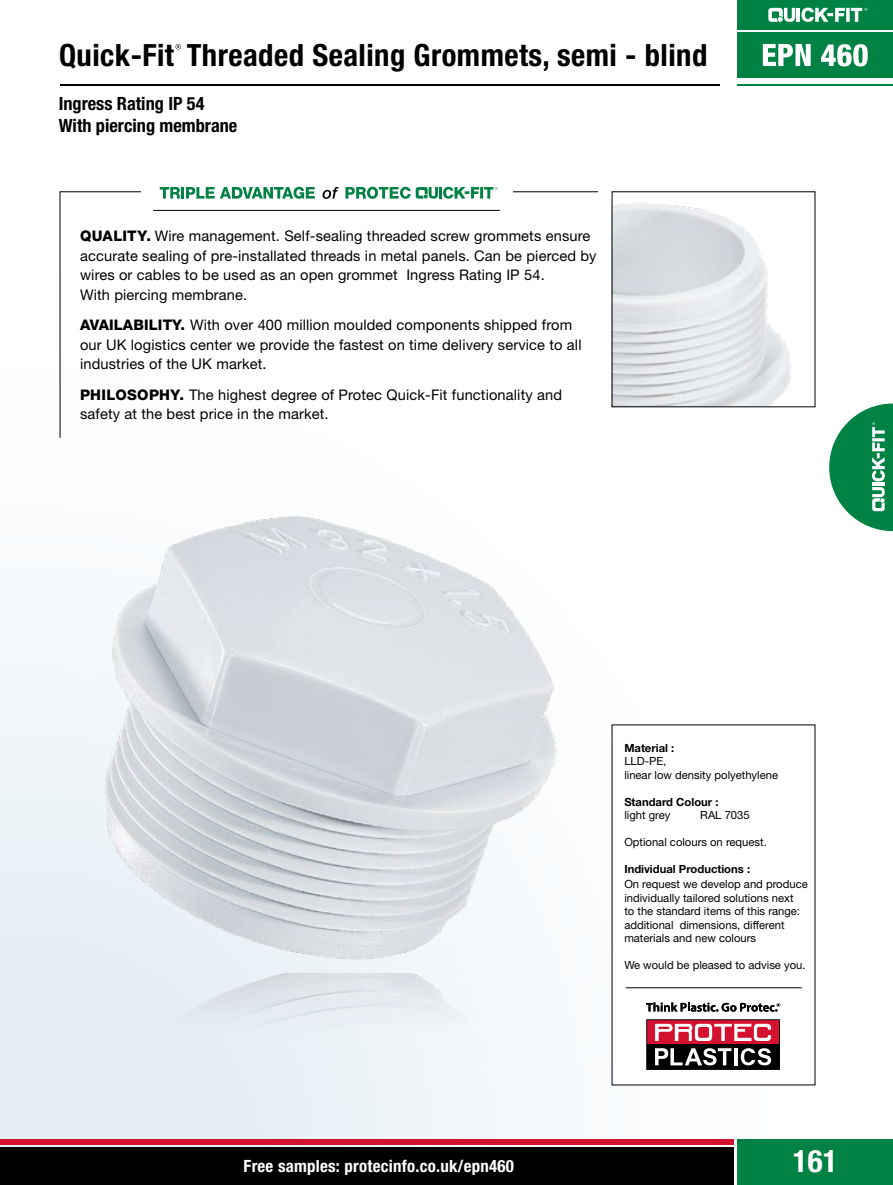
<style>
.page{position:relative;width:893px;height:1185px;background:#fff}
.page>*{position:absolute;margin:0;border:0;box-sizing:border-box;transform-origin:0 0}
.t1{font:700 condensed 30.9px "Helvetica Neue LT Std";color:#fff}
.t2{font:700 condensed 30.6px "Helvetica Neue LT Std";letter-spacing:.015em;color:#000}
.t3{font:700 condensed 18.3px/22.5px "Helvetica Neue LT Std";color:#000}
.t4{font:700 condensed 16.8px "Helvetica Neue LT Std";letter-spacing:.015em;color:#fff}
.t5{font:14.7px/19.4px "Helvetica Neue LT Std";letter-spacing:.01em;color:#000}
.t6{font:11.25px/13.5px "Helvetica Neue LT Std";color:#000}
.t7{font:700 11.25px "Helvetica Neue LT Std";color:#000}
.s1{font-weight:800}
</style>
<div class="page">
<img style="left:0;top:626px;width:53px;height:520px">
<img style="left:587px;top:724px;width:229px;height:421px">
<div style="left:0;top:1138px;width:734px;height:5px;background:#d51130"></div>
<div style="left:737px;top:1138px;width:156px;height:46px;background:#008244"></div>
<div style="left:0;top:1146px;width:734px;height:38px;background:#000"></div>
<hr style="left:737px;top:84px;width:156px;height:2px;background:#008244">
<div style="left:737px;top:32px;width:156px;height:46px;background:#008244"></div>
<div style="left:737px;top:0;width:156px;height:30px;background:#008244"></div>
<svg style="left:829px;top:403px;width:64px;height:128px"></svg>
<hr style="left:797px;top:8px;width:3px;height:14px;background:#fff">
<svg style="left:846px;top:8px;width:4px;height:14px"></svg>
<svg style="left:851px;top:8px;width:16px;height:14px"></svg>
<svg style="left:768px;top:8px;width:27px;height:14px"></svg>
<svg style="left:801px;top:8px;width:44px;height:14px"></svg>
<hr style="left:60px;top:84px;width:659px;height:2px;background:#000">
<svg style="left:60px;top:191px;width:538px;height:247px"></svg>
<svg style="left:763px;top:44px;width:105px;height:22px"></svg>
<svg style="left:176px;top:44px;width:5px;height:5px"></svg>
<img style="left:53px;top:516px;width:504px;height:457px">
<img style="left:49px;top:973px;width:538px;height:174px">
<div style="left:141px;top:175px;width:372px;height:35px;background:#fff"></div>
<hr style="left:153px;top:210px;width:347px;height:1px;background:#000">
<svg style="left:323px;top:187px;width:16px;height:12px"></svg>
<svg style="left:160px;top:187px;width:155px;height:12px"></svg>
<svg style="left:345px;top:187px;width:152px;height:12px"></svg>
<div style="left:612px;top:724px;width:203px;height:360px;background:#fff"></div>
<hr style="left:626px;top:987px;width:176px;height:1px;background:#000">
<svg style="left:646px;top:1019px;width:134px;height:50px"></svg>
<svg style="left:646px;top:1002px;width:134px;height:9px"></svg>
<img style="left:614px;top:202px;width:177px;height:203px">
<h2 class="t2" style="left:59px;top:37px;width:650px">Quick-Fit Threaded Sealing Grommets, semi - blind</h2>
<p class="t3" style="left:59px;top:91px;width:180px">Ingress Rating IP 54<br>With piercing membrane</p>
<p class="t5" style="left:80px;top:226px;width:518px"><span class="s1">QUALITY.</span> Wire management. Self-sealing threaded screw grommets ensure accurate sealing of pre-installated threads in metal panels. Can be pierced by wires or cables to be used as an open grommet Ingress Rating IP 54.<br>With piercing membrane.</p>
<p class="t5" style="left:80px;top:315px;width:503px"><span class="s1">AVAILABILITY.</span> With over 400 million moulded components shipped from our UK logistics center we provide the fastest on time delivery service to all industries of the UK market.</p>
<p class="t5" style="left:80px;top:384px;width:483px"><span class="s1">PHILOSOPHY.</span> The highest degree of Protec Quick-Fit functionality and safety at the best price in the market.</p>
<p class="t4" style="left:244px;top:1155px;width:272px">Free samples: protecinfo.co.uk/epn460</p>
<p class="t7" style="left:624px;top:740px;width:51px">Material :</p>
<p class="t6" style="left:624px;top:754px;width:155px">LLD-PE,<br>linear low density polyethylene</p>
<p class="t7" style="left:624px;top:794px;width:96px">Standard Colour :</p>
<p class="t6" style="left:624px;top:808px;width:48px">light grey</p>
<p class="t6" style="left:700px;top:808px;width:51px">RAL 7035</p>
<p class="t6" style="left:624px;top:835px;width:144px">Optional colours on request.</p>
<p class="t7" style="left:624px;top:862px;width:127px">Individual Productions :</p>
<p class="t6" style="left:624px;top:877px;width:185px">On request we develop and produce individually tailored solutions next<br>to the standard items of this range: additional dimensions, different materials and new colours</p>
<p class="t6" style="left:624px;top:958px;width:183px">We would be pleased to advise you.</p>
<h1 class="t1" style="left:793px;top:1142px;width:46px">161</h1>
</div>
